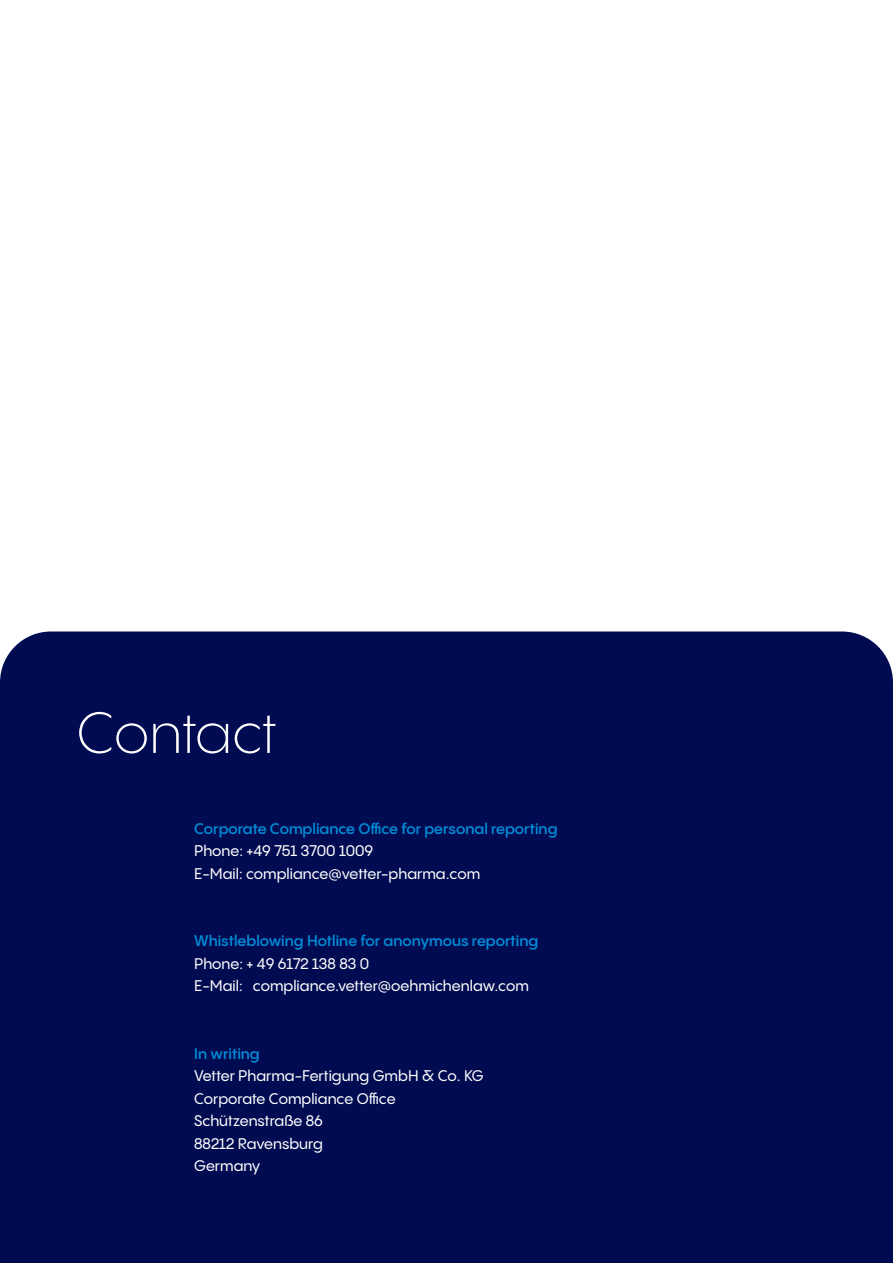
<style>
.page{position:relative;width:893px;height:1263px;background:#fff}
.page>*{position:absolute;margin:0;border:0;box-sizing:border-box;transform-origin:0 0}
.t1{font:300 57px "PP Pangram Sans";color:#fff}
.t2{font:500 15px/22.5px "PP Pangram Sans";color:#fff}
.t3{font:600 15px "PP Pangram Sans";color:#008cd6}
</style>
<div class="page">
<div style="left:0;top:631px;width:893px;height:632px;background:#000b51"></div>
<h1 class="t1" style="left:77px;top:698px;width:202px">Contact</h1>
<p class="t3" style="left:194px;top:819px;width:365px">Corporate Compliance Office for personal reporting</p>
<p class="t2" style="left:194px;top:840px;width:288px">Phone: +49 751 3700 1009<br>E-Mail: compliance@vetter-pharma.com</p>
<p class="t3" style="left:194px;top:932px;width:346px">Whistleblowing Hotline for anonymous reporting</p>
<p class="t2" style="left:194px;top:952px;width:336px">Phone: + 49 6172 138 83 0<br>E-Mail: compliance.vetter@oehmichenlaw.com</p>
<p class="t3" style="left:194px;top:1044px;width:67px">In writing</p>
<p class="t2" style="left:194px;top:1065px;width:291px">Vetter Pharma-Fertigung GmbH &amp; Co. KG<br>Corporate Compliance Office<br>Schützenstraße 86<br>88212 Ravensburg<br>Germany</p>
</div>
